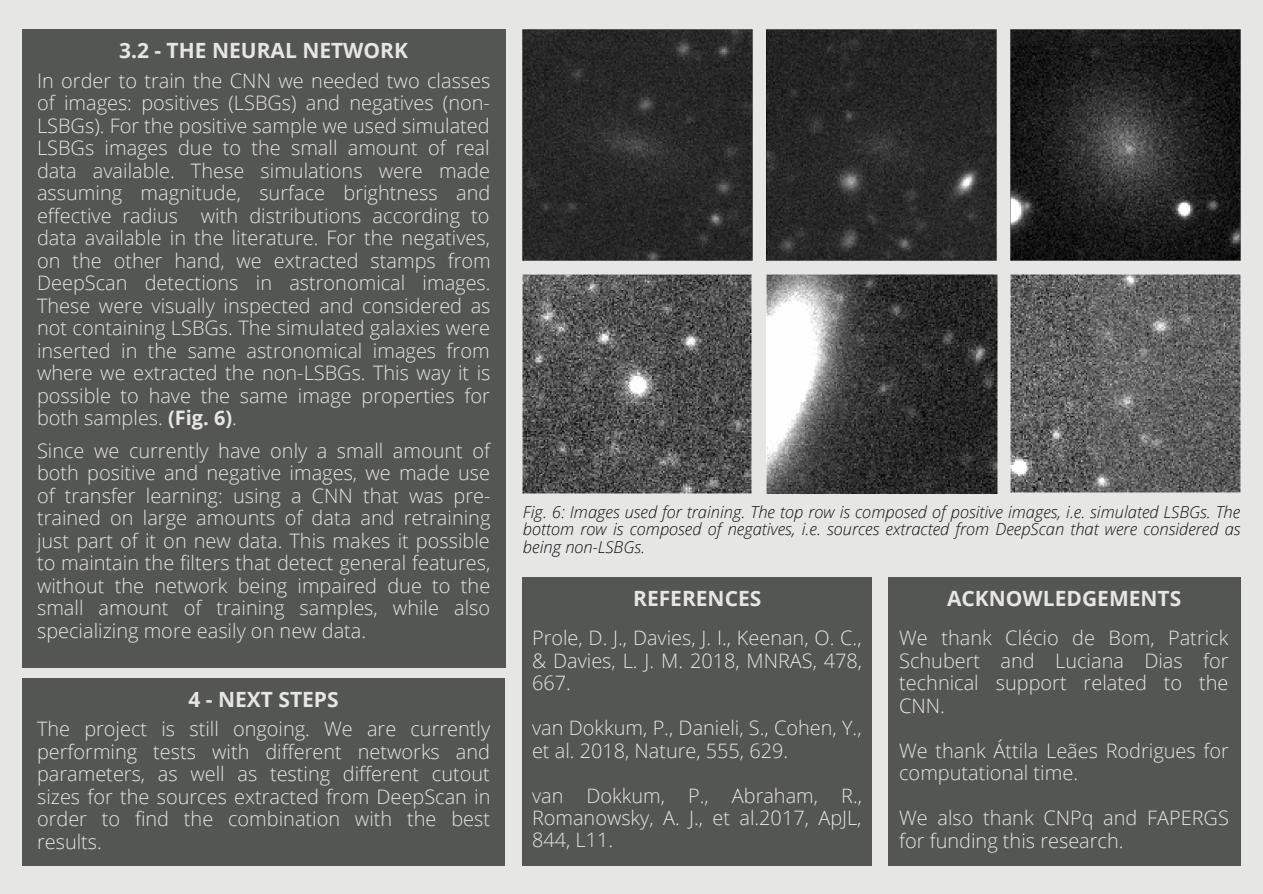
<style>
.page{position:relative;width:1263px;height:894px;background:#fff}
.page>*{position:absolute;margin:0;border:0;box-sizing:border-box;transform-origin:0 0}
.t1{font:700 21px "Open Sans";color:#e6e6e5}
.t2{font:300 19.95px/22.5px "Open Sans";color:#e6e6e5;text-align:justify}
.t3{font:italic 300 16.5px/17.9px "Open Sans";color:#0f1110;text-align:justify}
.s1{font-weight:700}
</style>
<div class="page">
<div style="left:0;top:0;width:1263px;height:893px;background:#e6e6e5"></div>
<div style="left:22px;top:29px;width:484px;height:638px;background:#545654"></div>
<img style="left:522px;top:29px;width:231px;height:231px">
<img style="left:767px;top:29px;width:229px;height:231px">
<img style="left:1010px;top:29px;width:231px;height:231px">
<img style="left:523px;top:275px;width:228px;height:218px">
<img style="left:767px;top:275px;width:230px;height:218px">
<img style="left:1010px;top:275px;width:231px;height:217px">
<div style="left:523px;top:577px;width:349px;height:288px;background:#545654"></div>
<div style="left:888px;top:577px;width:353px;height:288px;background:#545654"></div>
<div style="left:22px;top:678px;width:483px;height:186px;background:#545654"></div>
<p class="t1" style="left:119px;top:36px;width:290px">3.2 - THE NEURAL NETWORK</p>
<p class="t2" style="left:37px;top:68px;width:455px">In order to train the CNN we needed two classes of images: positives (LSBGs) and negatives (non-LSBGs). For the positive sample we used simulated LSBGs images due to the small amount of real data available. These simulations were made assuming magnitude, surface brightness and effective radius with distributions according to data available in the literature. For the negatives, on the other hand, we extracted stamps from DeepScan detections in astronomical images.<br>These were visually inspected and considered as not containing LSBGs. The simulated galaxies were inserted in the same astronomical images from where we extracted the non-LSBGs. This way it is possible to have the same image properties for both samples. <span class="s1">(Fig. 6)</span>.</p>
<p class="t2" style="left:37px;top:438px;width:455px">Since we currently have only a small amount of both positive and negative images, we made use of transfer learning: using a CNN that was pre&shy;trained on large amounts of data and retraining just part of it on new data. This makes it possible to maintain the filters that detect general features, without the network being impaired due to the small amount of training samples, while also specializing more easily on new data.</p>
<p class="t1" style="left:188px;top:684px;width:152px">4 - NEXT STEPS</p>
<p class="t2" style="left:37px;top:717px;width:455px">The project is still ongoing. We are currently performing tests with different networks and parameters, as well as testing different cutout sizes for the sources extracted from DeepScan in order to find the combination with the best results.</p>
<p class="t3" style="left:523px;top:502px;width:719px">Fig. 6: Images used for training. The top row is composed of positive images, i.e. simulated LSBGs. The bottom row is composed of negatives, i.e. sources extracted from DeepScan that were considered as being non-LSBGs.</p>
<p class="t1" style="left:633px;top:583px;width:130px">REFERENCES</p>
<p class="t2" style="left:532px;top:626px;width:332px">Prole, D. J., Davies, J. I., Keenan, O. C., &amp; Davies, L. J. M. 2018, MNRAS, 478, 667.</p>
<p class="t2" style="left:532px;top:716px;width:331px">van Dokkum, P., Danieli, S., Cohen, Y., et al. 2018, Nature, 555, 629.</p>
<p class="t2" style="left:532px;top:783px;width:331px">van Dokkum, P., Abraham, R., Romanowsky, A. J., et al.2017, ApJL, 844, L11.</p>
<p class="t1" style="left:947px;top:583px;width:236px">ACKNOWLEDGEMENTS</p>
<p class="t2" style="left:899px;top:626px;width:331px">We thank Clécio de Bom, Patrick Schubert and Luciana Dias for technical support related to the CNN.</p>
<p class="t2" style="left:899px;top:738px;width:331px">We thank Áttila Leães Rodrigues for computational time.</p>
<p class="t2" style="left:899px;top:806px;width:331px">We also thank CNPq and FAPERGS for funding this research.</p>
</div>
